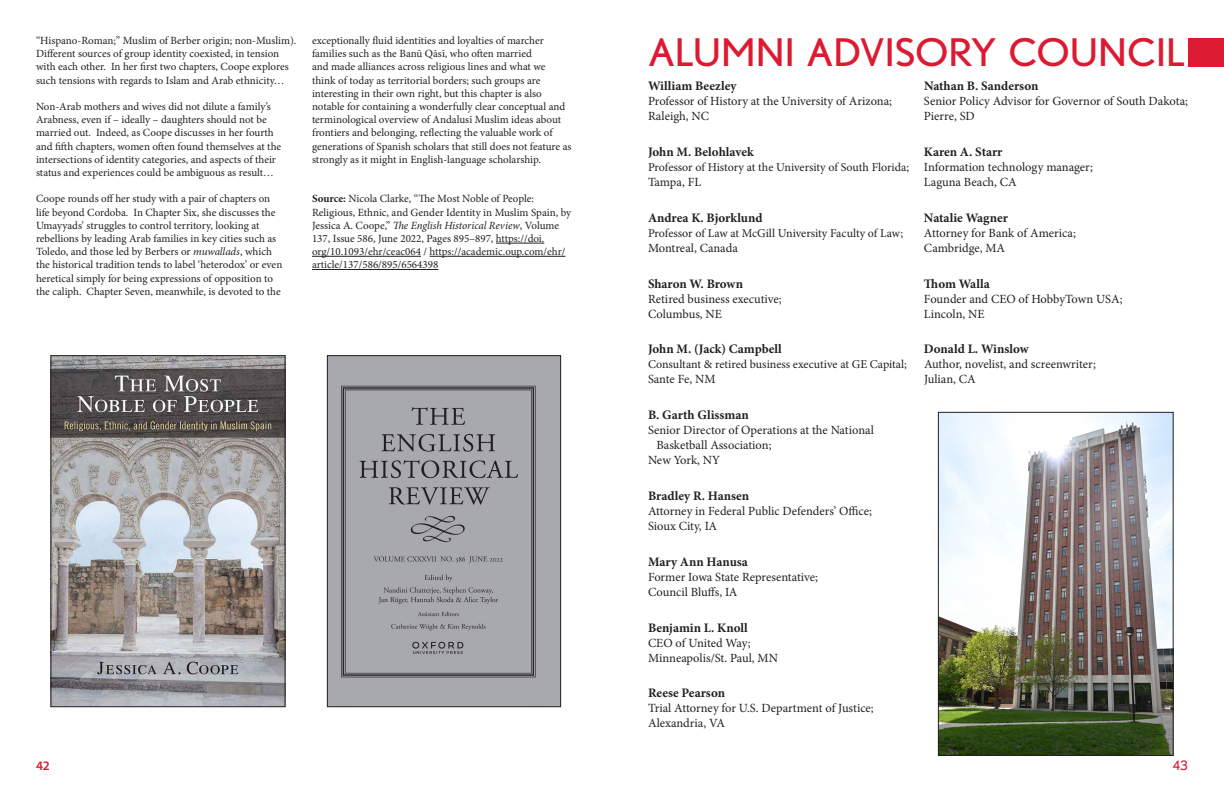
<style>
.page{position:relative;width:1224px;height:792px;background:#fff}
.page>*{position:absolute;margin:0;border:0;box-sizing:border-box;transform-origin:0 0}
.t1{font:38px "Nobel";color:#dc1a32;scale:1.05 1}
.t2{font:700 13px "Minion Pro";color:#231f20}
.t3{font:600 13px "Myriad Pro";color:#dc1a32}
.t4{font:13px "Nobel";color:#dc1a32}
.t5{font:12.5px/15px "Minion Pro";letter-spacing:-.005em;color:#231f20}
.t6{font:12px "Minion Pro";letter-spacing:-.005em;color:#231f20}
.t7{font:11px/13.2px "Minion Pro";color:#231f20}
.s1{font-style:italic}
.s2{font-weight:700}
</style>
<div class="page">
<div style="left:1188px;top:39px;width:36px;height:28px;background:#dc1a32"></div>
<img style="left:940px;top:414px;width:232px;height:340px">
<div style="left:938px;top:412px;width:236px;height:344px;border:1px solid #231f20"></div>
<hr style="left:496px;top:243px;width:48px;height:1px;background:#231f20">
<hr style="left:312px;top:256px;width:109px;height:1px;background:#231f20">
<hr style="left:430px;top:256px;width:136px;height:1px;background:#231f20">
<hr style="left:312px;top:269px;width:126px;height:1px;background:#231f20">
<img style="left:329px;top:357px;width:230px;height:348px">
<div style="left:327px;top:355px;width:234px;height:352px;border:1px solid #231f20"></div>
<img style="left:52px;top:357px;width:232px;height:348px">
<div style="left:50px;top:355px;width:236px;height:352px;border:1px solid #231f20"></div>
<p class="t7" style="left:36px;top:34px;width:262px">“Hispano-Roman;” Muslim of Berber origin; non-Muslim).<br>Different sources of group identity coexisted, in tension with each other. In her first two chapters, Coope explores such tensions with regards to Islam and Arab ethnicity…</p>
<p class="t7" style="left:36px;top:100px;width:247px">Non-Arab mothers and wives did not dilute a family’s Arabness, even if – ideally – daughters should not be married out. Indeed, as Coope discusses in her fourth and fifth chapters, women often found themselves at the intersections of identity categories, and aspects of their status and experiences could be ambiguous as result…</p>
<p class="t7" style="left:36px;top:192px;width:248px">Coope rounds off her study with a pair of chapters on life beyond Cordoba. In Chapter Six, she discusses the Umayyads’ struggles to control territory, looking at rebellions by leading Arab families in key cities such as Toledo, and those led by Berbers or <span class="s1">muwallads</span>, which the historical tradition tends to label ‘heterodox’ or even heretical simply for being expressions of opposition to the caliph. Chapter Seven, meanwhile, is devoted to the</p>
<p class="t7" style="left:312px;top:34px;width:261px">exceptionally fluid identities and loyalties of marcher families such as the Banū Qāsī, who often married<br>and made alliances across religious lines and what we think of today as territorial borders; such groups are interesting in their own right, but this chapter is also notable for containing a wonderfully clear conceptual and terminological overview of Andalusī Muslim ideas about frontiers and belonging, reflecting the valuable work of generations of Spanish scholars that still does not feature as strongly as it might in English-language scholarship.</p>
<p class="t7" style="left:312px;top:192px;width:261px"><span class="s2">Source:</span> Nicola Clarke, “The Most Noble of People:<br>Religious, Ethnic, and Gender Identity in Muslim Spain, by Jessica A. Coope,” <span class="s1">The English Historical Review</span>, Volume 137, Issue 586, June 2022, Pages 895–897, https://doi. org/10.1093/ehr/ceac064 / https://academic.oup.com/ehr/ article/137/586/895/6564398</p>
<h1 class="t1" style="left:648px;top:31px;width:513px">ALUMNI ADVISORY COUNCIL</h1>
<p class="t2" style="left:648px;top:77px;width:90px">William Beezley</p>
<p class="t5" style="left:648px;top:94px;width:246px">Professor of History at the University of Arizona;<br>Raleigh, NC</p>
<p class="t2" style="left:648px;top:143px;width:107px">John M. Belohlavek</p>
<p class="t6" style="left:648px;top:159px;width:263px">Professor of History at the University of South Florida;</p>
<p class="t5" style="left:648px;top:175px;width:55px">Tampa, FL</p>
<p class="t2" style="left:648px;top:209px;width:116px">Andrea K. Bjorklund</p>
<p class="t6" style="left:648px;top:225px;width:257px">Professor of Law at McGill University Faculty of Law;</p>
<p class="t5" style="left:648px;top:241px;width:91px">Montreal, Canada</p>
<p class="t2" style="left:648px;top:274px;width:97px">Sharon W. Brown</p>
<p class="t5" style="left:648px;top:291px;width:135px">Retired business executive;<br>Columbus, NE</p>
<p class="t2" style="left:648px;top:340px;width:135px">John M. (Jack) Campbell</p>
<p class="t6" style="left:648px;top:357px;width:261px">Consultant &amp; retired business executive at GE Capital;</p>
<p class="t5" style="left:648px;top:372px;width:69px">Sante Fe, NM</p>
<p class="t2" style="left:648px;top:406px;width:102px">B. Garth Glissman</p>
<p class="t5" style="left:648px;top:423px;width:227px">Senior Director of Operations at the National</p>
<p class="t5" style="left:657px;top:438px;width:117px">Basketball Association;</p>
<p class="t5" style="left:648px;top:453px;width:74px">New York, NY</p>
<p class="t2" style="left:648px;top:487px;width:103px">Bradley R. Hansen</p>
<p class="t5" style="left:648px;top:504px;width:225px">Attorney in Federal Public Defenders’ Office;<br>Sioux City, IA</p>
<p class="t2" style="left:648px;top:552px;width:102px">Mary Ann Hanusa</p>
<p class="t5" style="left:648px;top:569px;width:172px">Former Iowa State Representative;<br>Council Bluffs, IA</p>
<p class="t2" style="left:648px;top:618px;width:101px">Benjamin L. Knoll</p>
<p class="t5" style="left:648px;top:635px;width:131px">CEO of United Way;<br>Minneapolis/St. Paul, MN</p>
<p class="t2" style="left:648px;top:684px;width:79px">Reese Pearson</p>
<p class="t5" style="left:648px;top:701px;width:227px">Trial Attorney for U.S. Department of Justice;<br>Alexandria, VA</p>
<p class="t2" style="left:924px;top:77px;width:116px">Nathan B. Sanderson</p>
<p class="t5" style="left:924px;top:94px;width:266px">Senior Policy Advisor for Governor of South Dakota;<br>Pierre, SD</p>
<p class="t2" style="left:924px;top:143px;width:80px">Karen A. Starr</p>
<p class="t5" style="left:924px;top:160px;width:170px">Information technology manager;<br>Laguna Beach, CA</p>
<p class="t2" style="left:924px;top:209px;width:86px">Natalie Wagner</p>
<p class="t5" style="left:924px;top:226px;width:153px">Attorney for Bank of America;<br>Cambridge, MA</p>
<p class="t2" style="left:924px;top:274px;width:67px">Thom Walla</p>
<p class="t5" style="left:924px;top:291px;width:200px">Founder and CEO of HobbyTown USA;<br>Lincoln, NE</p>
<p class="t2" style="left:924px;top:340px;width:106px">Donald L. Winslow</p>
<p class="t5" style="left:924px;top:357px;width:173px">Author, novelist, and screenwriter;<br>Julian, CA</p>
<p class="t3" style="left:36px;top:757px;width:15px">42</p>
<p class="t4" style="left:1173px;top:758px;width:17px">43</p>
</div>
